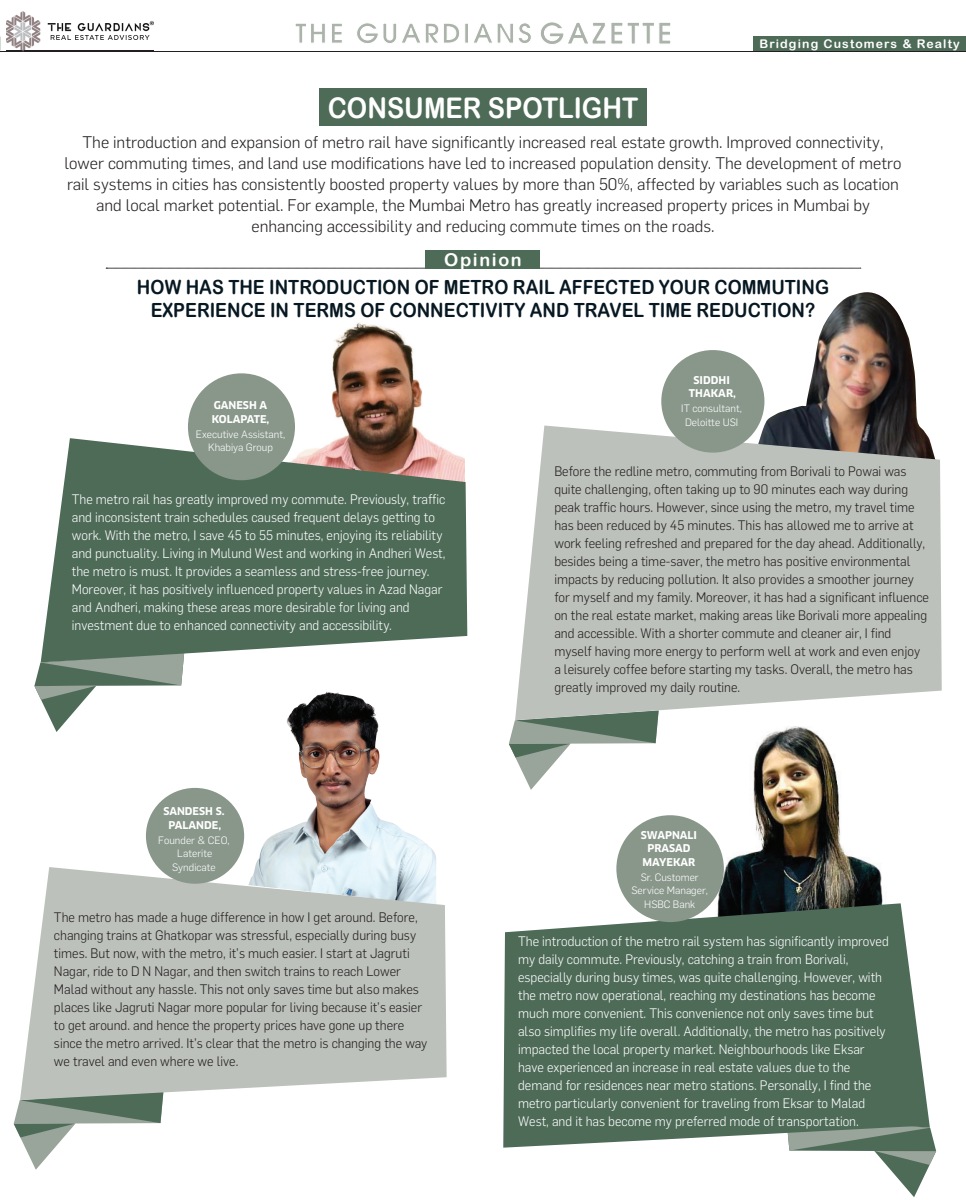
<style>
.page{position:relative;width:966px;height:1200px;background:#fff}
.page>*{position:absolute;margin:0;border:0;box-sizing:border-box;transform-origin:0 0}
.t1{font:28.5px "Arial Rounded MT Bold";color:#fff;scale:.91 1}
.t2{font:19.5px/22.5px "Arial Rounded MT Bold";color:#071822;text-align:center;scale:.91 1}
.t3{font:17.55px "Arial Rounded MT Bold";letter-spacing:.09em;color:#fff}
.t4{font:300 16.5px/21px "Flama";color:#231f20;text-align:center}
.t5{font:300 13.5px/18px "Flama";color:#231f20;scale:.96 1}
.t6{font:300 13.5px/18px "Flama";color:#fff;scale:.96 1}
.t7{font:12px "Arial Rounded MT Bold";letter-spacing:.09em;color:#fff}
.t8{font:300 10.5px/13.5px "Flama";color:#fff;text-align:center}
.t9{font:700 10.5px/13.5px "Clan";color:#fff;text-align:center}
</style>
<div class="page">
<img style="left:255px;top:691px;width:181px;height:175px">
<svg style="left:106px;top:268px;width:754px;height:1px"></svg>
<img style="left:289px;top:322px;width:136px;height:116px">
<img style="left:750px;top:292px;width:169px;height:133px">
<img style="left:699px;top:726px;width:184px;height:177px">
<div style="left:319px;top:89px;width:327px;height:37px;background:#4e6b58"></div>
<div style="left:753px;top:37px;width:212px;height:14px;background:#4e6b58"></div>
<svg style="left:295px;top:23px;width:236px;height:20px"></svg>
<svg style="left:540px;top:22px;width:131px;height:22px"></svg>
<hr style="left:0;top:51px;width:965px;height:1px;background:#231f20">
<img style="left:6px;top:12px;width:147px;height:40px">
<svg style="left:34px;top:660px;width:150px;height:71px"></svg>
<svg style="left:41px;top:438px;width:426px;height:224px;background:#677d6d"></svg>
<svg style="left:789px;top:1121px;width:146px;height:75px"></svg>
<svg style="left:503px;top:903px;width:426px;height:244px;background:#5d7766"></svg>
<svg style="left:509px;top:720px;width:149px;height:69px"></svg>
<svg style="left:515px;top:425px;width:426px;height:295px;background:#bdc1bc"></svg>
<svg style="left:14px;top:1099px;width:149px;height:70px"></svg>
<svg style="left:20px;top:866px;width:426px;height:233px;background:#c3c8c3"></svg>
<div style="left:188px;top:373px;width:107px;height:107px;background:#89978b;border-radius:50%"></div>
<div style="left:616px;top:815px;width:107px;height:106px;background:#89978b;border-radius:50%"></div>
<div style="left:661px;top:350px;width:103px;height:102px;background:#89978b;border-radius:50%"></div>
<div style="left:146px;top:787px;width:98px;height:96px;background:#89978b;border-radius:50%"></div>
<div style="left:426px;top:250px;width:114px;height:19px;background:#4e6b58"></div>
<h1 class="t1" style="left:327px;top:91px;width:343px">CONSUMER SPOTLIGHT</h1>
<p class="t7" style="left:759px;top:37px;width:202px">Bridging Customers &amp; Realty</p>
<p class="t4" style="left:64px;top:132px;width:838px">The introduction and expansion of metro rail have significantly increased real estate growth. Improved connectivity, lower commuting times, and land use modifications have led to increased population density. The development of metro rail systems in cities has consistently boosted property values by more than 50%, affected by variables such as location and local market potential. For example, the Mumbai Metro has greatly increased property prices in Mumbai by enhancing accessibility and reducing commute times on the roads.</p>
<p class="t3" style="left:444px;top:249px;width:79px">Opinion</p>
<h2 class="t2" style="left:137px;top:276px;width:761px">HOW HAS THE INTRODUCTION OF METRO RAIL AFFECTED YOUR COMMUTING<br>EXPERIENCE IN TERMS OF CONNECTIVITY AND TRAVEL TIME REDUCTION?</h2>
<p class="t9" style="left:212px;top:398px;width:59px;text-align:left">GANESH A<br>KOLAPATE,</p>
<p class="t8" style="left:196px;top:427px;width:91px">Executive Assistant,<br>Khabiya Group</p>
<p class="t6" style="left:72px;top:490px;width:391px">The metro rail has greatly improved my commute. Previously, traffic and inconsistent train schedules caused frequent delays getting to work. With the metro, I save 45 to 55 minutes, enjoying its reliability and punctuality. Living in Mulund West and working in Andheri West, the metro is must. It provides a seamless and stress-free journey.<br>Moreover, it has positively influenced property values in Azad Nagar and Andheri, making these areas more desirable for living and investment due to enhanced connectivity and accessibility.</p>
<p class="t9" style="left:163px;top:804px;width:63px">SANDESH S.<br>PALANDE,</p>
<p class="t8" style="left:158px;top:832px;width:73px">Founder &amp; CEO,<br>Laterite<br>Syndicate</p>
<p class="t5" style="left:54px;top:907px;width:390px">The metro has made a huge difference in how I get around. Before, changing trains at Ghatkopar was stressful, especially during busy times. But now, with the metro, it’s much easier. I start at Jagruti Nagar, ride to D N Nagar, and then switch trains to reach Lower Malad without any hassle. This not only saves time but also makes places like Jagruti Nagar more popular for living because it’s easier to get around. and hence the property prices have gone up there since the metro arrived. It’s clear that the metro is changing the way we travel and even where we live.</p>
<p class="t9" style="left:688px;top:373px;width:48px">SIDDHI<br>THAKAR,</p>
<p class="t8" style="left:681px;top:401px;width:62px">IT consultant,<br>Deloitte USI</p>
<p class="t5" style="left:554px;top:462px;width:392px">Before the redline metro, commuting from Borivali to Powai was quite challenging, often taking up to 90 minutes each way during peak traffic hours. However, since using the metro, my travel time has been reduced by 45 minutes. This has allowed me to arrive at work feeling refreshed and prepared for the day ahead. Additionally, besides being a time-saver, the metro has positive environmental impacts by reducing pollution. It also provides a smoother journey for myself and my family. Moreover, it has had a significant influence on the real estate market, making areas like Borivali more appealing and accessible. With a shorter commute and cleaner air, I find myself having more energy to perform well at work and even enjoy a leisurely coffee before starting my tasks. Overall, the metro has greatly improved my daily routine.</p>
<p class="t9" style="left:640px;top:828px;width:58px">SWAPNALI<br>PRASAD<br>MAYEKAR</p>
<p class="t8" style="left:631px;top:869px;width:78px">Sr. Customer<br>Service Manager,<br>HSBC Bank</p>
<p class="t6" style="left:518px;top:931px;width:387px">The introduction of the metro rail system has significantly improved my daily commute. Previously, catching a train from Borivali, especially during busy times, was quite challenging. However, with the metro now operational, reaching my destinations has become much more convenient. This convenience not only saves time but also simplifies my life overall. Additionally, the metro has positively impacted the local property market. Neighbourhoods like Eksar have experienced an increase in real estate values due to the demand for residences near metro stations. Personally, I find the metro particularly convenient for traveling from Eksar to Malad West, and it has become my preferred mode of transportation.</p>
</div>
